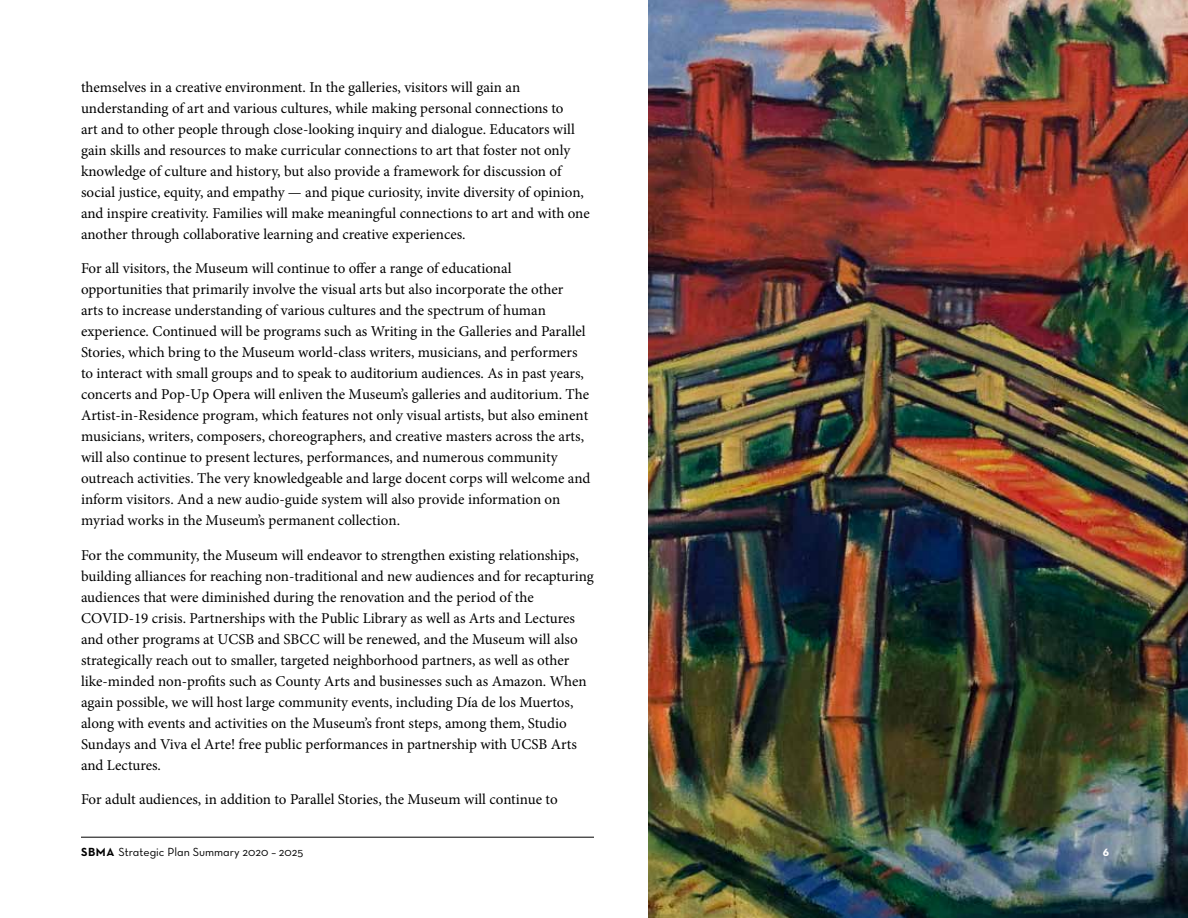
<style>
.page{position:relative;width:1188px;height:918px;background:#fff}
.page>*{position:absolute;margin:0;border:0;box-sizing:border-box;transform-origin:0 0}
.t1{font:15px/21px "Minion Pro";color:#000}
.t2{font:12px "Neutraface Text Book Alt";color:#000}
.t3{font:700 12px "Neutraface Text";color:#fff}
.s1{font-family:"Neutraface Text";font-weight:700}
</style>
<div class="page">
<hr style="left:81px;top:837px;width:513px;height:1px;background:#000">
<img style="left:648px;top:0;width:540px;height:918px">
<p class="t1" style="left:81px;top:77px;width:510px">themselves in a creative environment. In the galleries, visitors will gain an understanding of art and various cultures, while making personal connections to<br>art and to other people through close-looking inquiry and dialogue. Educators will gain skills and resources to make curricular connections to art that foster not only knowledge of culture and history, but also provide a framework for discussion of social justice, equity, and empathy — and pique curiosity, invite diversity of opinion, and inspire creativity. Families will make meaningful connections to art and with one another through collaborative learning and creative experiences.</p>
<p class="t1" style="left:81px;top:258px;width:511px">For all visitors, the Museum will continue to offer a range of educational opportunities that primarily involve the visual arts but also incorporate the other<br>arts to increase understanding of various cultures and the spectrum of human experience. Continued will be programs such as Writing in the Galleries and Parallel Stories, which bring to the Museum world-class writers, musicians, and performers to interact with small groups and to speak to auditorium audiences. As in past years, concerts and Pop-Up Opera will enliven the Museum’s galleries and auditorium. The Artist-in-Residence program, which features not only visual artists, but also eminent musicians, writers, composers, choreographers, and creative masters across the arts, will also continue to present lectures, performances, and numerous community outreach activities. The very knowledgeable and large docent corps will welcome and inform visitors. And a new audio-guide system will also provide information on myriad works in the Museum’s permanent collection.</p>
<p class="t1" style="left:81px;top:545px;width:514px">For the community, the Museum will endeavor to strengthen existing relationships, building alliances for reaching non-traditional and new audiences and for recapturing audiences that were diminished during the renovation and the period of the COVID-19 crisis. Partnerships with the Public Library as well as Arts and Lectures and other programs at UCSB and SBCC will be renewed, and the Museum will also strategically reach out to smaller, targeted neighborhood partners, as well as other like-minded non-profits such as County Arts and businesses such as Amazon. When again possible, we will host large community events, including Día de los Muertos, along with events and activities on the Museum’s front steps, among them, Studio Sundays and Viva el Arte! free public performances in partnership with UCSB Arts and Lectures.</p>
<p class="t1" style="left:81px;top:789px;width:478px">For adult audiences, in addition to Parallel Stories, the Museum will continue to</p>
<p class="t2" style="left:81px;top:844px;width:224px"><span class="s1">SBMA</span> Strategic Plan Summary 2020 – 2025</p>
<p class="t3" style="left:1103px;top:844px;width:8px">6</p>
</div>
